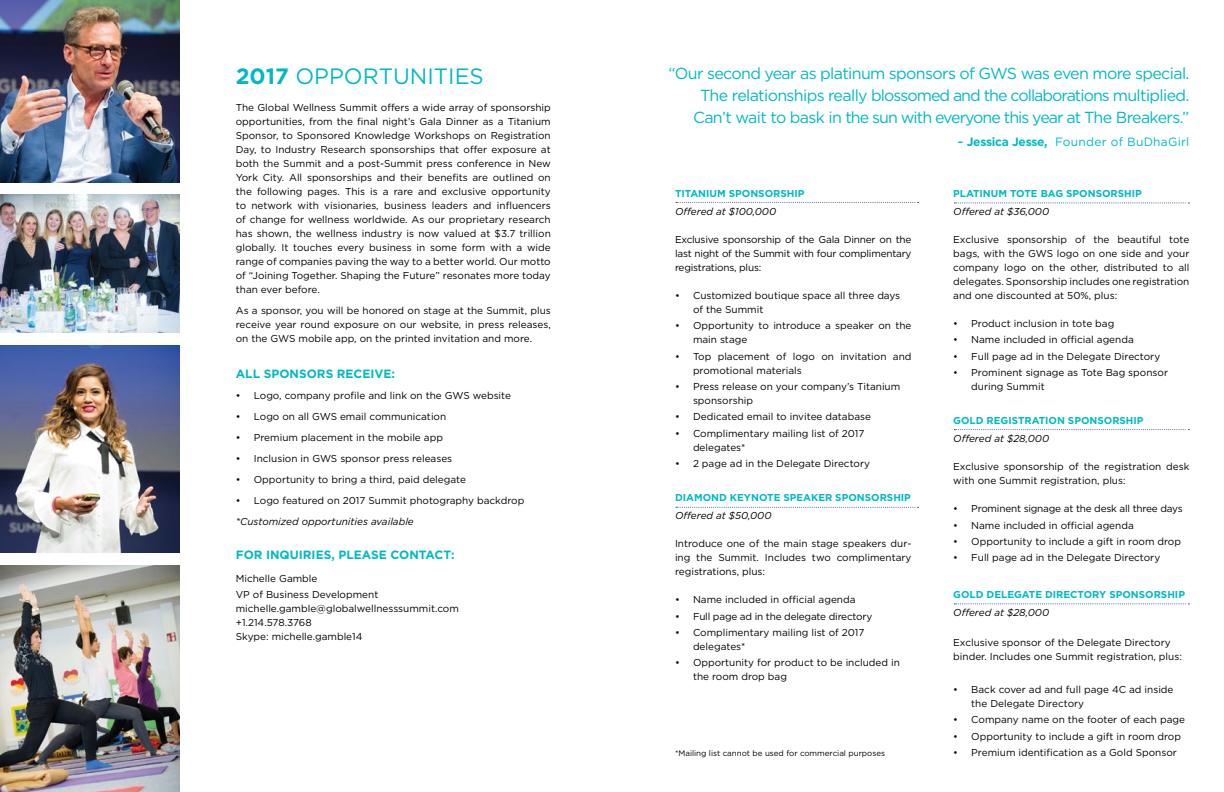
<style>
.page{position:relative;width:1224px;height:792px;background:#fff}
.page>*{position:absolute;margin:0;border:0;box-sizing:border-box;transform-origin:0 0}
.t1{font:22.2px "Gotham";color:#00b9c5}
.t2{font:16px/22px "Gotham";letter-spacing:-.04em;color:#00b9c5;text-align:right}
.t3{font:700 12px "Gotham";color:#00b9c5}
.t4{font:12px "Gotham";letter-spacing:.02em;color:#00b9c5}
.t5{font:10px/14px "Gotham";color:#000}
.t6{font:700 10px "Gotham";color:#00b9c5}
.t7{font:italic 10px "Gotham";color:#000}
.t8{font:10px "Gotham";letter-spacing:-.02em;color:#000}
.t9{font:8px "Gotham";color:#000}
.s1{font-weight:700}
</style>
<div class="page">
<svg style="left:676px;top:202px;width:243px;height:1px"></svg>
<svg style="left:954px;top:202px;width:235px;height:1px"></svg>
<svg style="left:676px;top:507px;width:243px;height:1px"></svg>
<svg style="left:954px;top:429px;width:235px;height:1px"></svg>
<svg style="left:954px;top:603px;width:235px;height:1px"></svg>
<img style="left:0;top:565px;width:180px;height:227px">
<img style="left:0;top:345px;width:180px;height:208px">
<img style="left:0;top:194px;width:180px;height:139px">
<img style="left:0;top:0;width:180px;height:183px">
<h1 class="t1" style="left:236px;top:62px;width:249px"><span class="s1">2017</span> OPPORTUNITIES</h1>
<p class="t5" style="left:236px;top:101px;width:317px;text-align:justify">The Global Wellness Summit offers a wide array of sponsorship opportunities, from the final night’s Gala Dinner as a Titanium Sponsor, to Sponsored Knowledge Workshops on Registration Day, to Industry Research sponsorships that offer exposure at both the Summit and a post-Summit press conference in New York City. All sponsorships and their benefits are outlined on the following pages. This is a rare and exclusive opportunity to network with visionaries, business leaders and influencers of change for wellness worldwide. As our proprietary research has shown, the wellness industry is now valued at $3.7 trillion globally. It touches every business in some form with a wide range of companies paving the way to a better world. Our motto of “Joining Together. Shaping the Future” resonates more today than ever before.</p>
<p class="t5" style="left:236px;top:304px;width:317px;text-align:justify">As a sponsor, you will be honored on stage at the Summit, plus receive year round exposure on our website, in press releases, on the GWS mobile app, on the printed invitation and more.</p>
<p class="t3" style="left:236px;top:366px;width:161px">ALL SPONSORS RECEIVE:</p>
<p class="t5" style="left:236px;top:389px;width:277px">• Logo, company profile and link on the GWS website</p>
<p class="t5" style="left:236px;top:410px;width:212px">• Logo on all GWS email communication</p>
<p class="t5" style="left:236px;top:431px;width:209px">• Premium placement in the mobile app</p>
<p class="t5" style="left:236px;top:452px;width:218px">• Inclusion in GWS sponsor press releases</p>
<p class="t5" style="left:236px;top:473px;width:232px">• Opportunity to bring a third, paid delegate</p>
<p class="t5" style="left:236px;top:494px;width:290px">• Logo featured on 2017 Summit photography backdrop</p>
<p class="t7" style="left:236px;top:515px;width:180px">*Customized opportunities available</p>
<p class="t3" style="left:236px;top:547px;width:220px">FOR INQUIRIES, PLEASE CONTACT:</p>
<p class="t5" style="left:236px;top:571px;width:144px;line-height:16px">Michelle Gamble<br>VP of Business Development</p>
<p class="t5" style="left:236px;top:602px;width:225px">michelle.gamble@globalwellnesssummit.com +1.214.578.3768<br>Skype: michelle.gamble14</p>
<h2 class="t2" style="left:668px;top:62px;width:523px">“Our second year as platinum sponsors of GWS was even more special.<br>The relationships really blossomed and the collaborations multiplied.<br>Can’t wait to bask in the sun with everyone this year at The Breakers.”</h2>
<p class="t4" style="left:957px;top:134px;width:233px"><span class="s1">~ Jessica Jesse,</span> Founder of BuDhaGirl</p>
<p class="t6" style="left:675px;top:187px;width:131px">TITANIUM SPONSORSHIP</p>
<p class="t7" style="left:675px;top:205px;width:103px">Offered at $100,000</p>
<p class="t5" style="left:675px;top:232px;width:238px;text-align:justify">Exclusive sponsorship of the Gala Dinner on the last night of the Summit with four complimentary registrations, plus:</p>
<p class="t5" style="left:693px;top:288px;width:209px;text-indent:-18px">• Customized boutique space all three days of the Summit</p>
<p class="t5" style="left:693px;top:319px;width:220px;text-indent:-18px">• Opportunity to introduce a speaker on the main stage</p>
<p class="t5" style="left:693px;top:349px;width:220px;text-indent:-18px">• Top placement of logo on invitation and promotional materials</p>
<p class="t5" style="left:693px;top:379px;width:209px;text-indent:-18px">• Press release on your company’s Titanium sponsorship</p>
<p class="t5" style="left:675px;top:410px;width:198px">• Dedicated email to invitee database</p>
<p class="t5" style="left:693px;top:426px;width:173px;text-indent:-18px">• Complimentary mailing list of 2017 delegates*</p>
<p class="t5" style="left:675px;top:456px;width:197px">• 2 page ad in the Delegate Directory</p>
<p class="t6" style="left:675px;top:491px;width:237px">DIAMOND KEYNOTE SPEAKER SPONSORSHIP</p>
<p class="t7" style="left:675px;top:509px;width:98px">Offered at $50,000</p>
<p class="t5" style="left:675px;top:537px;width:238px;text-align:justify">Introduce one of the main stage speakers dur&shy;ing the Summit. Includes two complimentary registrations, plus:</p>
<p class="t5" style="left:675px;top:593px;width:182px">• Name included in official agenda</p>
<p class="t8" style="left:675px;top:610px;width:199px">• Full page ad in the delegate directory</p>
<p class="t5" style="left:693px;top:625px;width:173px;text-indent:-18px">• Complimentary mailing list of 2017 delegates*</p>
<p class="t5" style="left:693px;top:656px;width:208px;text-indent:-18px">• Opportunity for product to be included in the room drop bag</p>
<p class="t6" style="left:953px;top:187px;width:190px">PLATINUM TOTE BAG SPONSORSHIP</p>
<p class="t7" style="left:953px;top:205px;width:97px">Offered at $36,000</p>
<p class="t5" style="left:953px;top:232px;width:238px;text-align:justify">Exclusive sponsorship of the beautiful tote bags, with the GWS logo on one side and your company logo on the other, distributed to all delegates. Sponsorship includes one registration and one discounted at 50%, plus:</p>
<p class="t5" style="left:953px;top:316px;width:163px">• Product inclusion in tote bag</p>
<p class="t5" style="left:953px;top:333px;width:182px">• Name included in official agenda</p>
<p class="t5" style="left:953px;top:349px;width:209px">• Full page ad in the Delegate Directory</p>
<p class="t5" style="left:971px;top:365px;width:198px;text-indent:-18px">• Prominent signage as Tote Bag sponsor during Summit</p>
<p class="t6" style="left:953px;top:414px;width:192px">GOLD REGISTRATION SPONSORSHIP</p>
<p class="t7" style="left:953px;top:432px;width:97px">Offered at $28,000</p>
<p class="t5" style="left:953px;top:460px;width:238px">Exclusive sponsorship of the registration desk with one Summit registration, plus:</p>
<p class="t8" style="left:953px;top:502px;width:231px">• Prominent signage at the desk all three days</p>
<p class="t5" style="left:953px;top:518px;width:182px">• Name included in official agenda</p>
<p class="t5" style="left:953px;top:534px;width:229px">• Opportunity to include a gift in room drop</p>
<p class="t5" style="left:953px;top:551px;width:209px">• Full page ad in the Delegate Directory</p>
<p class="t6" style="left:953px;top:588px;width:233px">GOLD DELEGATE DIRECTORY SPONSORSHIP</p>
<p class="t7" style="left:953px;top:606px;width:97px">Offered at $28,000</p>
<p class="t5" style="left:953px;top:636px;width:230px">Exclusive sponsor of the Delegate Directory binder. Includes one Summit registration, plus:</p>
<p class="t5" style="left:971px;top:682px;width:204px;text-indent:-18px">• Back cover ad and full page 4C ad inside the Delegate Directory</p>
<p class="t5" style="left:953px;top:713px;width:233px">• Company name on the footer of each page</p>
<p class="t5" style="left:953px;top:729px;width:229px">• Opportunity to include a gift in room drop</p>
<p class="t9" style="left:675px;top:748px;width:212px">*Mailing list cannot be used for commercial purposes</p>
<p class="t5" style="left:953px;top:745px;width:225px">• Premium identification as a Gold Sponsor</p>
</div>
